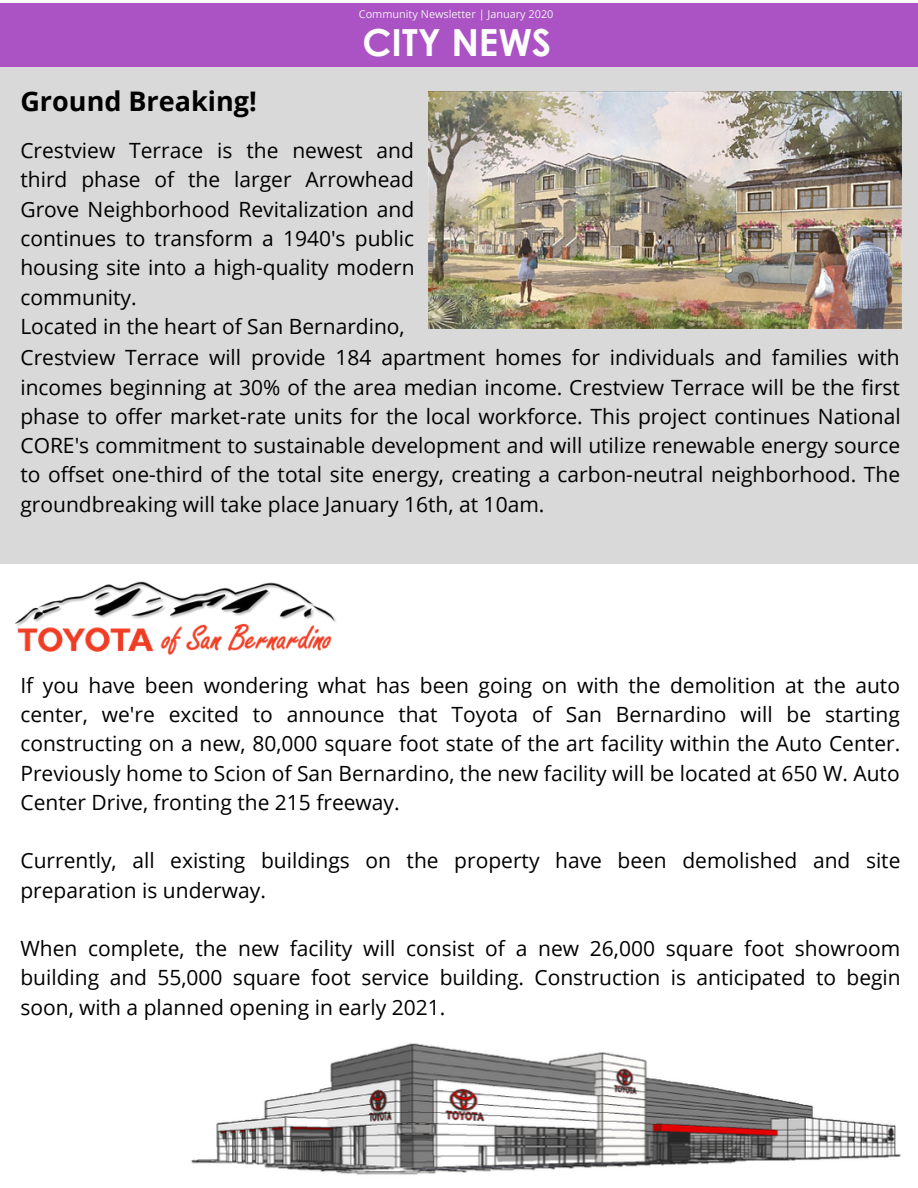
<style>
.page{position:relative;width:918px;height:1188px;background:#fff}
.page>*{position:absolute;margin:0;border:0;box-sizing:border-box;transform-origin:0 0}
.t1{font:700 37.35px "Century Gothic";color:#fff}
.t2{font:700 27px "Open Sans";color:#000}
.t3{font:21px/29.2px "Open Sans";color:#000;text-align:justify}
.t4{font:10.95px "Open Sans";color:#f1f1f1}
</style>
<div class="page">
<div style="left:0;top:37px;width:918px;height:527px;background:#d9d9d9"></div>
<div style="left:0;top:3px;width:918px;height:63px;background:#ab52c5"></div>
<img style="left:429px;top:92px;width:472px;height:236px">
<img style="left:14px;top:581px;width:322px;height:74px">
<img style="left:191px;top:1043px;width:710px;height:132px">
<p class="t4" style="left:359px;top:6px;width:196px">Community Newsletter | January 2020</p>
<p class="t2" style="left:20px;top:82px;width:238px">Ground Breaking!</p>
<h1 class="t1" style="left:363px;top:18px;width:190px">CITY NEWS</h1>
<p class="t3" style="left:20px;top:135px;width:396px;text-align:left">Crestview Terrace is the newest and third phase of the larger Arrowhead Grove Neighborhood Revitalization and continues to transform a 1940's public housing site into a high-quality modern community.<br>Located in the heart of San Bernardino,</p>
<p class="t3" style="left:20px;top:343px;width:882px">Crestview Terrace will provide 184 apartment homes for individuals and families with incomes beginning at 30% of the area median income. Crestview Terrace will be the first phase to offer market-rate units for the local workforce. This project continues National CORE's commitment to sustainable development and will utilize renewable energy source to offset one-third of the total site energy, creating a carbon-neutral neighborhood. The groundbreaking will take place January 16th, at 10am.</p>
<p class="t3" style="left:20px;top:670px;width:881px">If you have been wondering what has been going on with the demolition at the auto center, we're excited to announce that Toyota of San Bernardino will be starting constructing on a new, 80,000 square foot state of the art facility within the Auto Center.<br>Previously home to Scion of San Bernardino, the new facility will be located at 650 W. Auto Center Drive, fronting the 215 freeway.</p>
<p class="t3" style="left:20px;top:846px;width:882px">Currently, all existing buildings on the property have been demolished and site preparation is underway.</p>
<p class="t3" style="left:20px;top:933px;width:882px">When complete, the new facility will consist of a new 26,000 square foot showroom building and 55,000 square foot service building. Construction is anticipated to begin soon, with a planned opening in early 2021.</p>
</div>
